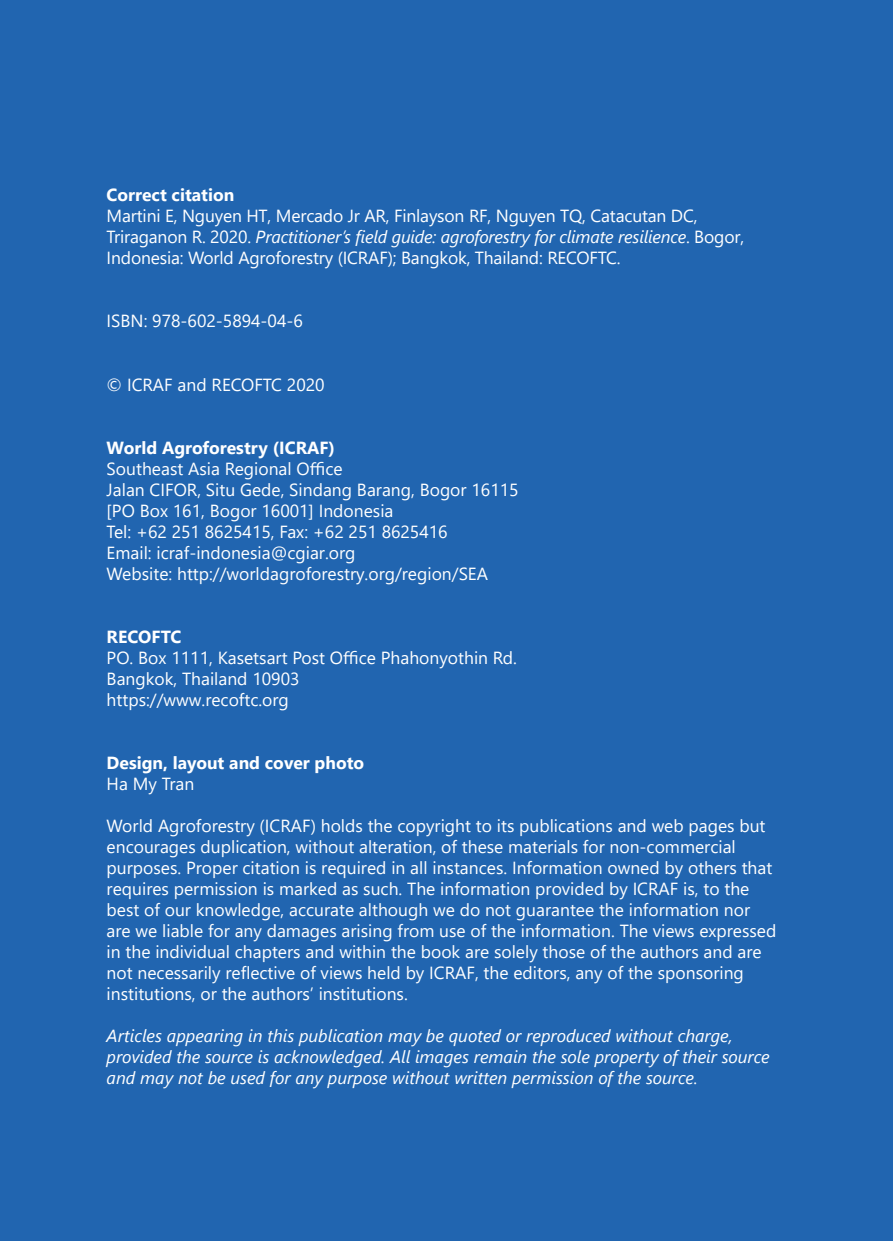
<style>
.page{position:relative;width:893px;height:1241px;background:#fff}
.page>*{position:absolute;margin:0;border:0;box-sizing:border-box;transform-origin:0 0}
.t1{font:17.5px/21px "Segoe UI";color:#fff}
.t2{font:italic 17.5px/21px "Segoe UI";color:#fff}
.t3{font:700 17.5px "Segoe UI";color:#fff}
.s1{font-style:italic}
</style>
<div class="page">
<div style="left:0;top:0;width:893px;height:1240px;background:#2165b0"></div>
<p class="t3" style="left:107px;top:179px;width:129px">Correct citation</p>
<p class="t1" style="left:107px;top:204px;width:639px">Martini E, Nguyen HT, Mercado Jr AR, Finlayson RF, Nguyen TQ, Catacutan DC,<br>Triraganon R. 2020. <span class="s1">Practitioner’s field guide: agroforestry for climate resilience</span>. Bogor,<br>Indonesia: World Agroforestry (ICRAF); Bangkok, Thailand: RECOFTC.</p>
<p class="t1" style="left:107px;top:309px;width:198px">ISBN: 978-602-5894-04-6</p>
<p class="t1" style="left:107px;top:372px;width:220px">© ICRAF and RECOFTC 2020</p>
<p class="t3" style="left:107px;top:431px;width:230px">World Agroforestry (ICRAF)</p>
<p class="t1" style="left:107px;top:456px;width:413px">Southeast Asia Regional Office<br>Jalan CIFOR, Situ Gede, Sindang Barang, Bogor 16115 [PO Box 161, Bogor 16001] Indonesia<br>Tel: +62 251 8625415, Fax: +62 251 8625416<br>Email: icraf-indonesia@cgiar.org<br>Website: http://worldagroforestry.org/region/SEA</p>
<p class="t3" style="left:107px;top:620px;width:76px">RECOFTC</p>
<p class="t1" style="left:107px;top:645px;width:412px">PO. Box 1111, Kasetsart Post Office Phahonyothin Rd.<br>Bangkok, Thailand 10903<br>https://www.recoftc.org</p>
<p class="t3" style="left:107px;top:746px;width:259px">Design, layout and cover photo</p>
<p class="t1" style="left:107px;top:771px;width:89px">Ha My Tran</p>
<p class="t1" style="left:107px;top:813px;width:671px">World Agroforestry (ICRAF) holds the copyright to its publications and web pages but encourages duplication, without alteration, of these materials for non-commercial purposes. Proper citation is required in all instances. Information owned by others that requires permission is marked as such. The information provided by ICRAF is, to the best of our knowledge, accurate although we do not guarantee the information nor are we liable for any damages arising from use of the information. The views expressed in the individual chapters and within the book are solely those of the authors and are not necessarily reflective of views held by ICRAF, the editors, any of the sponsoring institutions, or the authors’ institutions.</p>
<p class="t2" style="left:107px;top:1022px;width:664px">Articles appearing in this publication may be quoted or reproduced without charge, provided the source is acknowledged. All images remain the sole property of their source and may not be used for any purpose without written permission of the source.</p>
</div>
